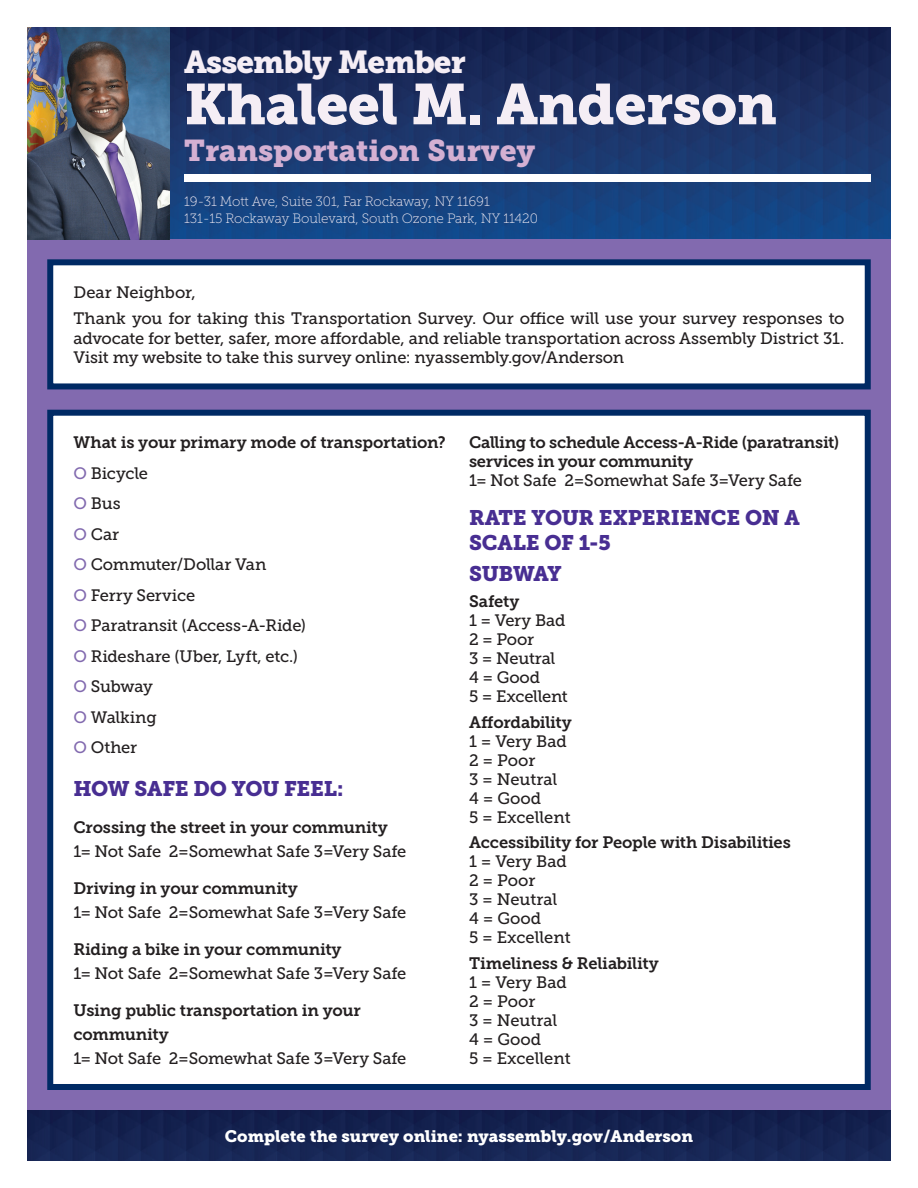
<style>
.page{position:relative;width:918px;height:1188px;background:#fff}
.page>*{position:absolute;margin:0;border:0;box-sizing:border-box;transform-origin:0 0}
.t1{font:57px "Museo Slab 900";letter-spacing:-.01em;color:#f5eef5}
.t2{font:31.5px "Museo Slab 900";letter-spacing:-.03em;color:#f5eef5}
.t3{font:30px "Museo Slab 900";color:#d4b0d2}
.t4{font:21px/24.9px "Museo Slab 900";letter-spacing:-.015em;color:#482e92}
.t5{font:16.5px/19.5px "Museo Slab 500";letter-spacing:-.005em;color:#231f20;text-align:justify}
.t6{font:16.5px/23.7px "Museo Slab 700";letter-spacing:-.015em;color:#231f20}
.t7{font:16.5px "Museo Slab 900";color:#fff}
.Body_text{font:13.5px "Museo Slab 100";letter-spacing:-.01em;color:#f5eef5}
.s1{color:#826aaf}
</style>
<div class="page">
<img style="left:170px;top:27px;width:721px;height:212px">
<div style="left:27px;top:239px;width:864px;height:871px;background:#826aaf"></div>
<div style="left:50px;top:262px;width:818px;height:124px;background:#fff"></div>
<div style="left:47px;top:259px;width:824px;height:130px;border:6px solid #002a64"></div>
<div style="left:50px;top:413px;width:818px;height:674px;background:#fff"></div>
<div style="left:47px;top:410px;width:824px;height:680px;border:6px solid #002a64"></div>
<img style="left:27px;top:27px;width:143px;height:212px">
<div style="left:184px;top:175px;width:687px;height:7px;background:#fff"></div>
<img style="left:27px;top:1110px;width:864px;height:51px">
<p class="t2" style="left:184px;top:44px;width:283px">Assembly Member</p>
<p class="t1" style="left:184px;top:71px;width:594px">Khaleel M. Anderson</p>
<p class="t3" style="left:184px;top:133px;width:353px">Transportation Survey</p>
<p class="Body_text" style="left:184px;top:194px;width:307px">19-31 Mott Ave, Suite 301, Far Rockaway, NY 11691</p>
<p class="Body_text" style="left:184px;top:211px;width:355px">131-15 Rockaway Boulevard, South Ozone Park, NY 11420</p>
<p class="t5" style="left:74px;top:283px;width:124px">Dear Neighbor,</p>
<p class="t5" style="left:74px;top:309px;width:773px">Thank you for taking this Transportation Survey. Our office will use your survey responses to advocate for better, safer, more affordable, and reliable transportation across Assembly District 31.<br>Visit my website to take this survey online: nyassembly.gov/Anderson</p>
<p class="t6" style="left:74px;top:431px;width:374px">What is your primary mode of transportation?</p>
<p class="t5" style="left:74px;top:463px;width:76px"><span class="s1">O</span> Bicycle</p>
<p class="t5" style="left:74px;top:494px;width:49px"><span class="s1">O</span> Bus</p>
<p class="t5" style="left:74px;top:524px;width:47px"><span class="s1">O</span> Car</p>
<p class="t5" style="left:74px;top:555px;width:194px"><span class="s1">O</span> Commuter/Dollar Van</p>
<p class="t5" style="left:74px;top:585px;width:123px"><span class="s1">O</span> Ferry Service</p>
<p class="t5" style="left:74px;top:616px;width:234px"><span class="s1">O</span> Paratransit (Access-A-Ride)</p>
<p class="t5" style="left:74px;top:646px;width:226px"><span class="s1">O</span> Rideshare (Uber, Lyft, etc.)</p>
<p class="t5" style="left:74px;top:677px;width:81px"><span class="s1">O</span> Subway</p>
<p class="t5" style="left:74px;top:707px;width:85px"><span class="s1">O</span> Walking</p>
<p class="t5" style="left:74px;top:738px;width:65px"><span class="s1">O</span> Other</p>
<p class="t4" style="left:74px;top:777px;width:272px">HOW SAFE DO YOU FEEL:</p>
<p class="t6" style="left:74px;top:816px;width:316px">Crossing the street in your community</p>
<p class="t5" style="left:74px;top:842px;width:334px">1= Not Safe 2=Somewhat Safe 3=Very Safe</p>
<p class="t6" style="left:74px;top:877px;width:226px">Driving in your community</p>
<p class="t5" style="left:74px;top:903px;width:334px">1= Not Safe 2=Somewhat Safe 3=Very Safe</p>
<p class="t6" style="left:74px;top:938px;width:270px">Riding a bike in your community</p>
<p class="t5" style="left:74px;top:964px;width:334px">1= Not Safe 2=Somewhat Safe 3=Very Safe</p>
<p class="t6" style="left:74px;top:999px;width:289px">Using public transportation in your community</p>
<p class="t5" style="left:74px;top:1048px;width:334px">1= Not Safe 2=Somewhat Safe 3=Very Safe</p>
<p class="t6" style="left:469px;top:433px;width:372px;line-height:18.9px">Calling to schedule Access-A-Ride (paratransit) services in your community</p>
<p class="t5" style="left:469px;top:471px;width:334px">1= Not Safe 2=Somewhat Safe 3=Very Safe</p>
<p class="t4" style="left:469px;top:505px;width:332px">RATE YOUR EXPERIENCE ON A<br>SCALE OF 1-5</p>
<p class="t4" style="left:469px;top:562px;width:94px">SUBWAY</p>
<p class="t6" style="left:469px;top:590px;width:52px">Safety</p>
<p class="t5" style="left:469px;top:611px;width:98px">1 = Very Bad</p>
<p class="t5" style="left:469px;top:630px;width:66px">2 = Poor</p>
<p class="t5" style="left:469px;top:649px;width:88px">3 = Neutral</p>
<p class="t5" style="left:469px;top:668px;width:73px">4 = Good</p>
<p class="t5" style="left:469px;top:687px;width:100px">5 = Excellent</p>
<p class="t6" style="left:469px;top:710px;width:104px">Affordability</p>
<p class="t5" style="left:469px;top:731px;width:99px">1 = Very Bad</p>
<p class="t5" style="left:469px;top:750px;width:68px">2 = Poor</p>
<p class="t5" style="left:469px;top:769px;width:90px">3 = Neutral</p>
<p class="t5" style="left:469px;top:788px;width:73px">4 = Good</p>
<p class="t5" style="left:469px;top:807px;width:103px">5 = Excellent</p>
<p class="t6" style="left:469px;top:831px;width:323px">Accessibility for People with Disabilities</p>
<p class="t5" style="left:469px;top:852px;width:99px">1 = Very Bad</p>
<p class="t5" style="left:469px;top:871px;width:68px">2 = Poor</p>
<p class="t5" style="left:469px;top:890px;width:90px">3 = Neutral</p>
<p class="t5" style="left:469px;top:909px;width:73px">4 = Good</p>
<p class="t5" style="left:469px;top:928px;width:103px">5 = Excellent</p>
<p class="t6" style="left:469px;top:951px;width:191px">Timeliness &amp; Reliability</p>
<p class="t5" style="left:469px;top:973px;width:99px">1 = Very Bad</p>
<p class="t5" style="left:469px;top:991px;width:68px">2 = Poor</p>
<p class="t5" style="left:469px;top:1010px;width:90px">3 = Neutral</p>
<p class="t5" style="left:469px;top:1029px;width:73px">4 = Good</p>
<p class="t5" style="left:469px;top:1048px;width:103px">5 = Excellent</p>
<p class="t7" style="left:225px;top:1126px;width:470px">Complete the survey online: nyassembly.gov/Anderson</p>
</div>
